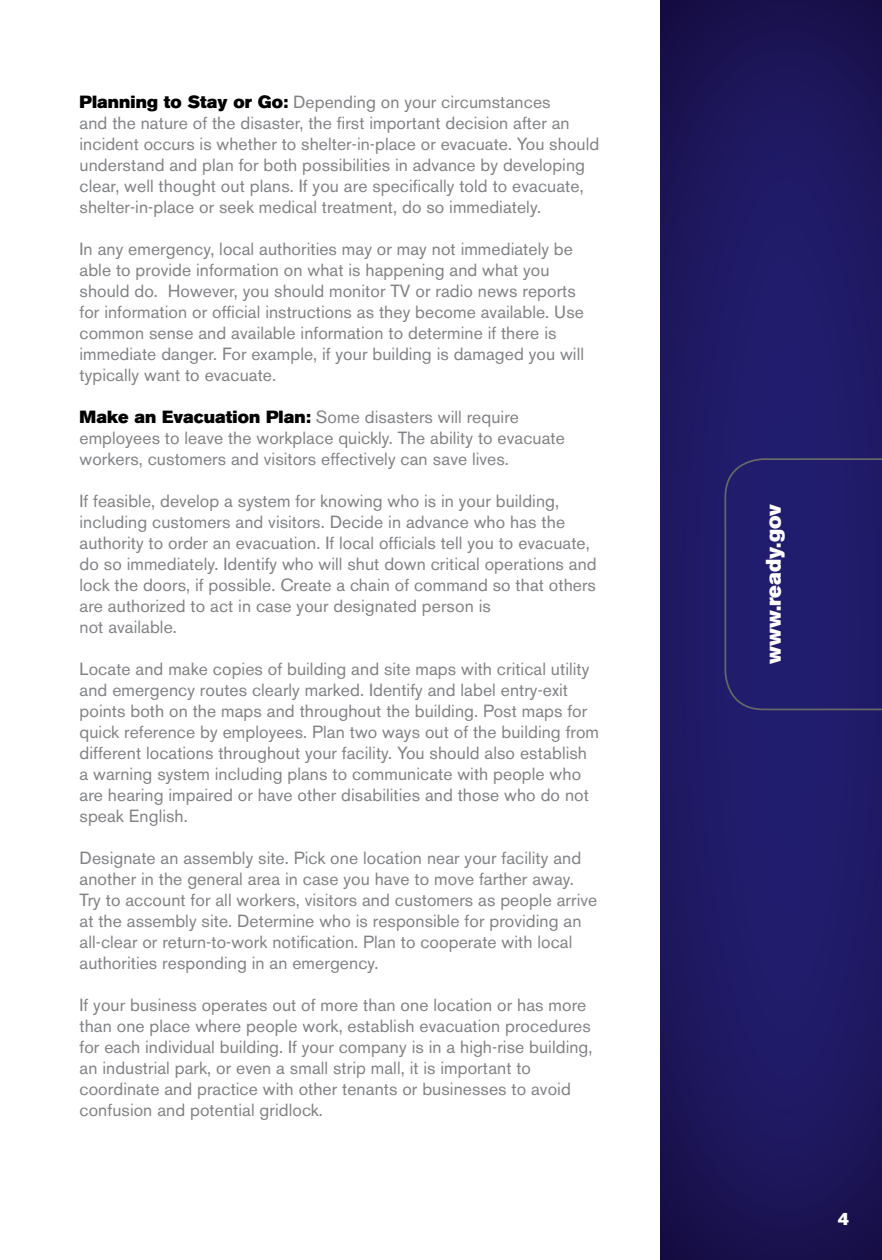
<style>
.page{position:relative;width:882px;height:1260px;background:#fff}
.page>*{position:absolute;margin:0;border:0;box-sizing:border-box;transform-origin:0 0}
.t1{font:21px "Akzidenz Grotesk BE Super";color:#fff}
.t2{font:17.5px/21px "Akzidenz Grotesk BE";letter-spacing:.005em;color:#808285}
.t3{font:17.5px "Akzidenz Grotesk BE Super";color:#fff}
.s1{font-family:"Akzidenz Grotesk BE Super";color:#000}
</style>
<div class="page">
<img style="left:660px;top:0;width:222px;height:1260px">
<div style="left:725px;top:458px;width:157px;height:252px;background:#211c6d"></div>
<p class="t2" style="left:80px;top:91px;width:521px"><span class="s1">Planning to Stay or Go:</span> Depending on your circumstances<br>and the nature of the disaster, the first important decision after an incident occurs is whether to shelter-in-place or evacuate. You should understand and plan for both possibilities in advance by developing clear, well thought out plans. If you are specifically told to evacuate, shelter-in-place or seek medical treatment, do so immediately.</p>
<p class="t2" style="left:80px;top:238px;width:506px">In any emergency, local authorities may or may not immediately be able to provide information on what is happening and what you should do. However, you should monitor TV or radio news reports for information or official instructions as they become available. Use common sense and available information to determine if there is immediate danger. For example, if your building is damaged you will typically want to evacuate.</p>
<p class="t2" style="left:80px;top:406px;width:487px"><span class="s1">Make an Evacuation Plan:</span> Some disasters will require employees to leave the workplace quickly. The ability to evacuate workers, customers and visitors effectively can save lives.</p>
<p class="t2" style="left:80px;top:490px;width:519px">If feasible, develop a system for knowing who is in your building, including customers and visitors. Decide in advance who has the authority to order an evacuation. If local officials tell you to evacuate, do so immediately. Identify who will shut down critical operations and lock the doors, if possible. Create a chain of command so that others are authorized to act in case your designated person is<br>not available.</p>
<p class="t2" style="left:80px;top:658px;width:521px">Locate and make copies of building and site maps with critical utility and emergency routes clearly marked. Identify and label entry-exit points both on the maps and throughout the building. Post maps for quick reference by employees. Plan two ways out of the building from different locations throughout your facility. You should also establish a warning system including plans to communicate with people who are hearing impaired or have other disabilities and those who do not speak English.</p>
<p class="t2" style="left:80px;top:847px;width:519px">Designate an assembly site. Pick one location near your facility and another in the general area in case you have to move farther away.<br>Try to account for all workers, visitors and customers as people arrive at the assembly site. Determine who is responsible for providing an all-clear or return-to-work notification. Plan to cooperate with local authorities responding in an emergency.</p>
<p class="t2" style="left:80px;top:994px;width:515px">If your business operates out of more than one location or has more than one place where people work, establish evacuation procedures for each individual building. If your company is in a high-rise building, an industrial park, or even a small strip mall, it is important to coordinate and practice with other tenants or businesses to avoid confusion and potential gridlock.</p>
<p class="t1" style="left:761px;top:664px;width:161px;rotate:-90deg">www.ready.gov</p>
<p class="t3" style="left:838px;top:1209px;width:13px">4</p>
</div>
